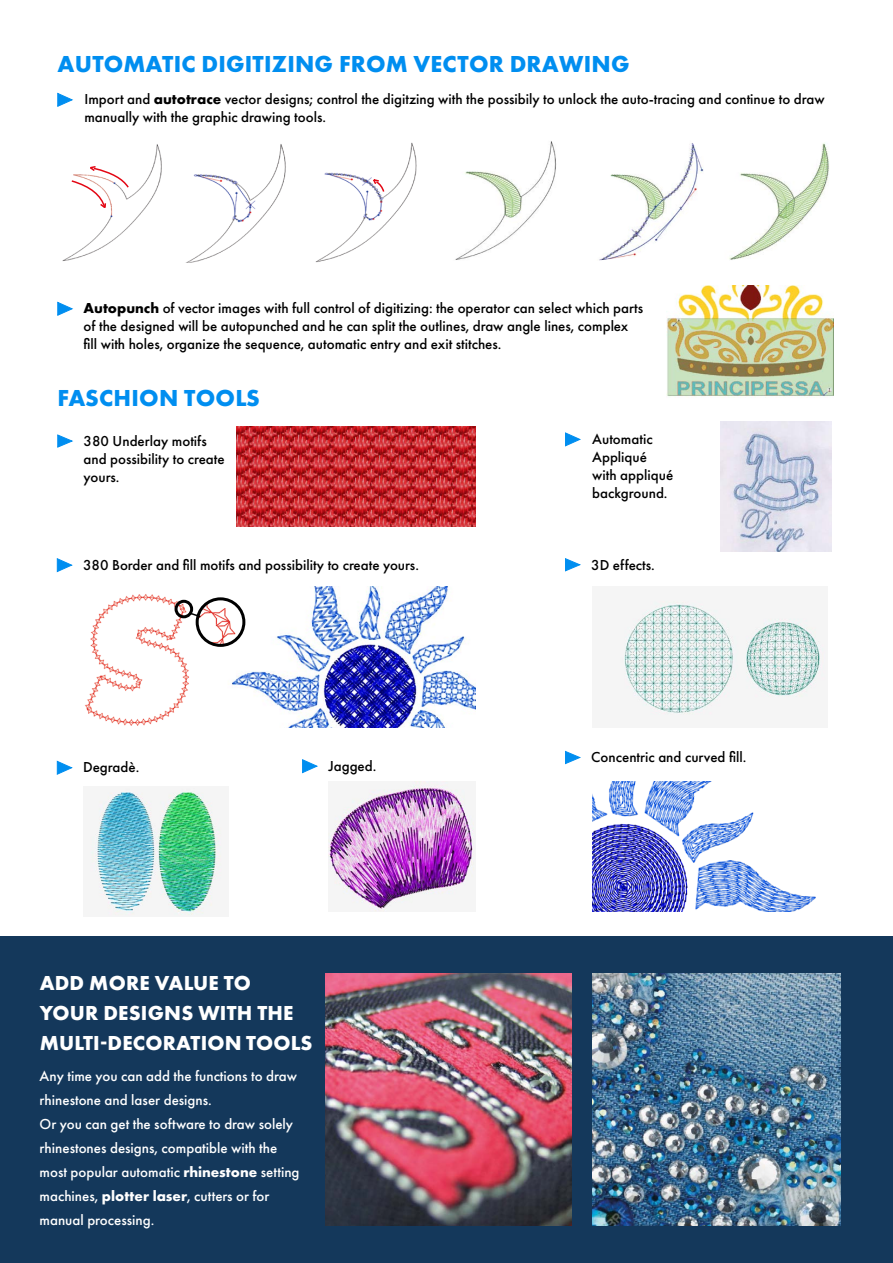
<style>
.page{position:relative;width:893px;height:1263px;background:#fff}
.page>*{position:absolute;margin:0;border:0;box-sizing:border-box;transform-origin:0 0}
.t1{font:700 24px "Futura PT";letter-spacing:.01em;color:#008ef0}
.t2{font:700 21px/30px "Futura PT";letter-spacing:.01em;color:#fff}
.t3{font:500 15px/18px "Futura PT";color:#000}
.t4{font:500 15px/24px "Futura PT";color:#fff}
.s1{font-weight:700}
</style>
<div class="page">
<img style="left:232px;top:586px;width:244px;height:142px">
<div style="left:0;top:936px;width:893px;height:327px;background:#14385b"></div>
<svg style="left:57px;top:92px;width:16px;height:15px"></svg>
<svg style="left:57px;top:301px;width:16px;height:15px"></svg>
<svg style="left:57px;top:558px;width:16px;height:15px"></svg>
<svg style="left:302px;top:759px;width:16px;height:15px"></svg>
<svg style="left:57px;top:760px;width:16px;height:15px"></svg>
<svg style="left:57px;top:434px;width:16px;height:14px"></svg>
<svg style="left:565px;top:558px;width:16px;height:14px"></svg>
<svg style="left:565px;top:750px;width:16px;height:15px"></svg>
<svg style="left:565px;top:432px;width:16px;height:15px"></svg>
<img style="left:185px;top:144px;width:101px;height:119px">
<img style="left:62px;top:144px;width:100px;height:117px">
<svg style="left:70px;top:165px;width:60px;height:45px"></svg>
<img style="left:315px;top:142px;width:102px;height:121px">
<svg style="left:372px;top:178px;width:13px;height:15px"></svg>
<img style="left:455px;top:141px;width:102px;height:119px">
<img style="left:599px;top:143px;width:105px;height:118px">
<img style="left:729px;top:143px;width:100px;height:117px">
<img style="left:85px;top:594px;width:104px;height:132px">
<svg style="left:173px;top:596px;width:74px;height:52px"></svg>
<img style="left:667px;top:286px;width:166px;height:112px">
<img style="left:720px;top:421px;width:111px;height:130px">
<img style="left:592px;top:974px;width:249px;height:251px">
<img style="left:325px;top:974px;width:247px;height:251px">
<img style="left:328px;top:782px;width:147px;height:130px">
<img style="left:90px;top:788px;width:132px;height:128px">
<img style="left:620px;top:600px;width:206px;height:115px">
<img style="left:592px;top:782px;width:224px;height:130px">
<img style="left:237px;top:426px;width:239px;height:101px">
<h1 class="t1" style="left:58px;top:49px;width:574px">AUTOMATIC DIGITIZING FROM VECTOR DRAWING</h1>
<p class="t3" style="left:84px;top:90px;width:742px">Import and <span class="s1">autotrace</span> vector designs; control the digitzing with the possibily to unlock the auto-tracing and continue to draw manually with the graphic drawing tools.</p>
<p class="t3" style="left:84px;top:299px;width:561px"><span class="s1">Autopunch</span> of vector images with full control of digitizing: the operator can select which parts of the designed will be autopunched and he can split the outlines, draw angle lines, complex fill with holes, organize the sequence, automatic entry and exit stitches.</p>
<h1 class="t1" style="left:58px;top:383px;width:204px">FASCHION TOOLS</h1>
<p class="t3" style="left:84px;top:432px;width:143px">380 Underlay motifs and possibility to create yours.</p>
<p class="t3" style="left:83px;top:556px;width:337px">380 Border and fill motifs and possibility to create yours.</p>
<p class="t3" style="left:83px;top:758px;width:58px">Degradè.</p>
<p class="t3" style="left:328px;top:757px;width:50px">Jagged.</p>
<h2 class="t2" style="left:40px;top:967px;width:274px">ADD MORE VALUE TO<br>YOUR DESIGNS WITH THE<br>MULTI-DECORATION TOOLS</h2>
<p class="t4" style="left:40px;top:1064px;width:261px">Any time you can add the functions to draw rhinestone and laser designs.<br>Or you can get the software to draw solely rhinestones designs, compatible with the most popular automatic <span class="s1">rhinestone</span> setting machines, <span class="s1">plotter laser</span>, cutters or for manual processing.</p>
<p class="t3" style="left:592px;top:430px;width:82px">Automatic<br>Appliqué with appliqué background.</p>
<p class="t3" style="left:591px;top:556px;width:65px">3D effects.</p>
<p class="t3" style="left:591px;top:748px;width:157px">Concentric and curved fill.</p>
</div>
